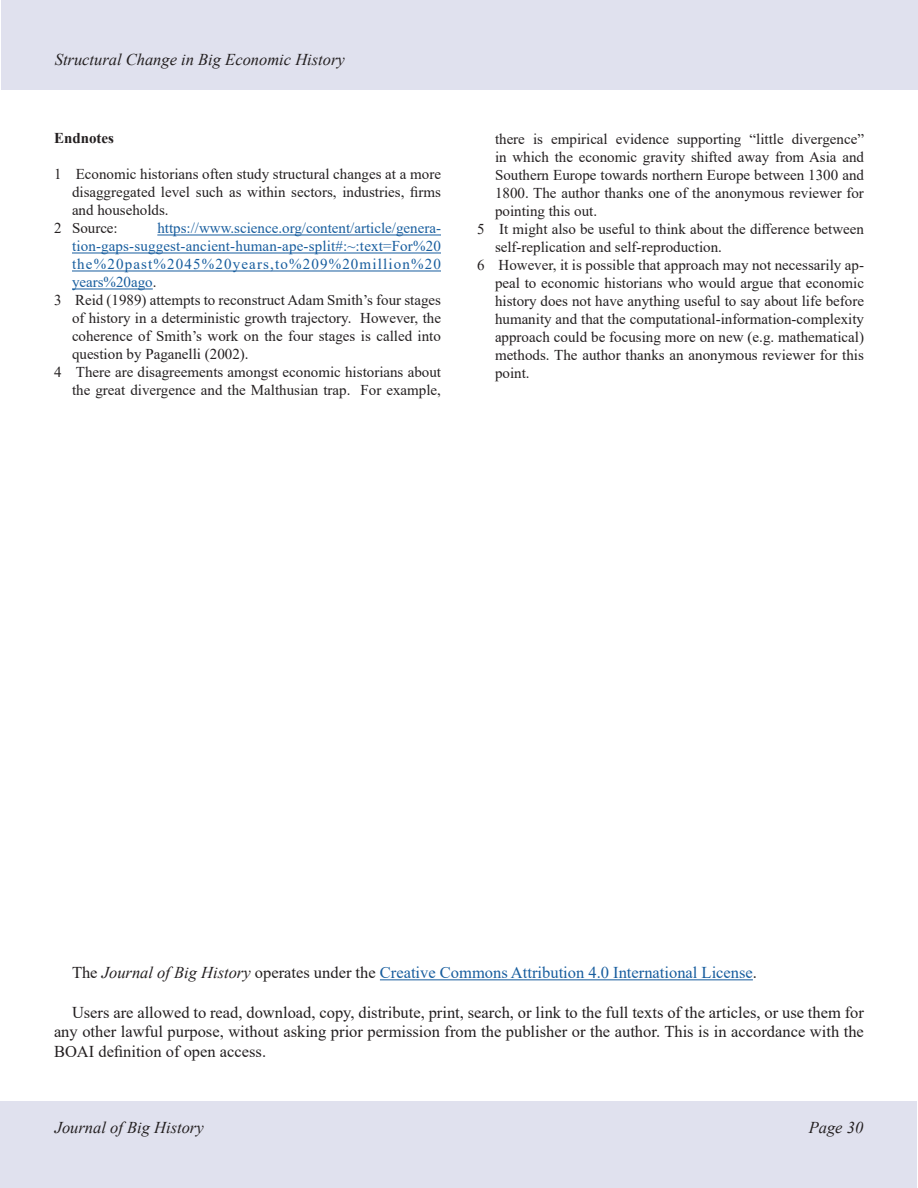
<style>
.page{position:relative;width:918px;height:1188px;background:#fff}
.page>*{position:absolute;margin:0;border:0;box-sizing:border-box;transform-origin:0 0}
.t1{font:16.5px/19.8px "Times New Roman";color:#231f20;text-align:justify}
.t2{font:16.5px "Times New Roman";color:#175d9e}
.t3{font:italic 16.5px "Times New Roman";color:#231f20}
.Endnote_text{font:15px/18px "Times New Roman";color:#231f20;text-align:justify}
.Endnote_text-2{font:15px/18px "Times New Roman";letter-spacing:.075em;color:#175d9e;text-align:justify}
.Section_Heading{font:700 15px "Times New Roman";color:#231f20}
.s1{color:#231f20}
.s2{font-style:italic;color:#231f20}
</style>
<div class="page">
<div style="left:2px;top:0;width:916px;height:89px;background:#e0e1ee"></div>
<div style="left:0;top:1101px;width:916px;height:87px;background:#e0e1ee"></div>
<hr style="left:157px;top:235px;width:284px;height:1px;background:#175d9e">
<hr style="left:72px;top:253px;width:369px;height:1px;background:#175d9e">
<hr style="left:72px;top:271px;width:369px;height:1px;background:#175d9e">
<hr style="left:72px;top:289px;width:81px;height:1px;background:#175d9e">
<hr style="left:380px;top:979px;width:373px;height:1px;background:#175d9e">
<p class="t3" style="left:55px;top:48px;width:292px">Structural Change in Big Economic History</p>
<p class="Section_Heading" style="left:54px;top:128px;width:62px">Endnotes</p>
<p class="Endnote_text" style="left:72px;top:165px;width:371px;text-indent:-18px">1 Economic historians often study structural changes at a more disaggregated level such as within sectors, industries, firms and households.</p>
<p class="Endnote_text" style="left:54px;top:219px;width:65px">2 Source:</p>
<p class="Endnote_text-2" style="left:72px;top:219px;width:370px;text-indent:85px">https://www.science.org/content/article/genera&shy;tion-gaps-suggest-ancient-human-ape-split#:~:text=For%20 the%20past%2045%20years,to%209%20million%20 years%20ago<span class="s1">.</span></p>
<p class="Endnote_text" style="left:72px;top:291px;width:371px;text-indent:-18px">3 Reid (1989) attempts to reconstruct Adam Smith’s four stages of history in a deterministic growth trajectory. However, the coherence of Smith’s work on the four stages is called into question by Paganelli (2002).</p>
<p class="Endnote_text" style="left:54px;top:363px;width:389px;text-align:right">4 There are disagreements amongst economic historians about the great divergence and the Malthusian trap. For example,</p>
<p class="Endnote_text" style="left:495px;top:129px;width:371px">there is empirical evidence supporting “little divergence” in which the economic gravity shifted away from Asia and Southern Europe towards northern Europe between 1300 and 1800. The author thanks one of the anonymous reviewer for pointing this out.</p>
<p class="Endnote_text" style="left:495px;top:219px;width:371px;text-indent:-18px">5 It might also be useful to think about the difference between self-replication and self-reproduction.</p>
<p class="Endnote_text" style="left:495px;top:255px;width:371px;text-indent:-18px">6 However, it is possible that approach may not necessarily ap&shy;peal to economic historians who would argue that economic history does not have anything useful to say about life before humanity and that the computational-information-complexity approach could be focusing more on new (e.g. mathematical) methods. The author thanks an anonymous reviewer for this point.</p>
<p class="t2" style="left:72px;top:961px;width:687px"><span class="s1">The</span> <span class="s2">Journal of Big History</span> <span class="s1">operates under the</span> Creative Commons Attribution 4.0 International License<span class="s1">.</span></p>
<p class="t1" style="left:54px;top:1002px;width:812px;text-indent:18px">Users are allowed to read, download, copy, distribute, print, search, or link to the full texts of the articles, or use them for any other lawful purpose, without asking prior permission from the publisher or the author. This is in accordance with the BOAI definition of open access.</p>
<p class="t3" style="left:55px;top:1116px;width:150px">Journal of Big History</p>
<p class="t3" style="left:809px;top:1116px;width:56px">Page 30</p>
</div>
